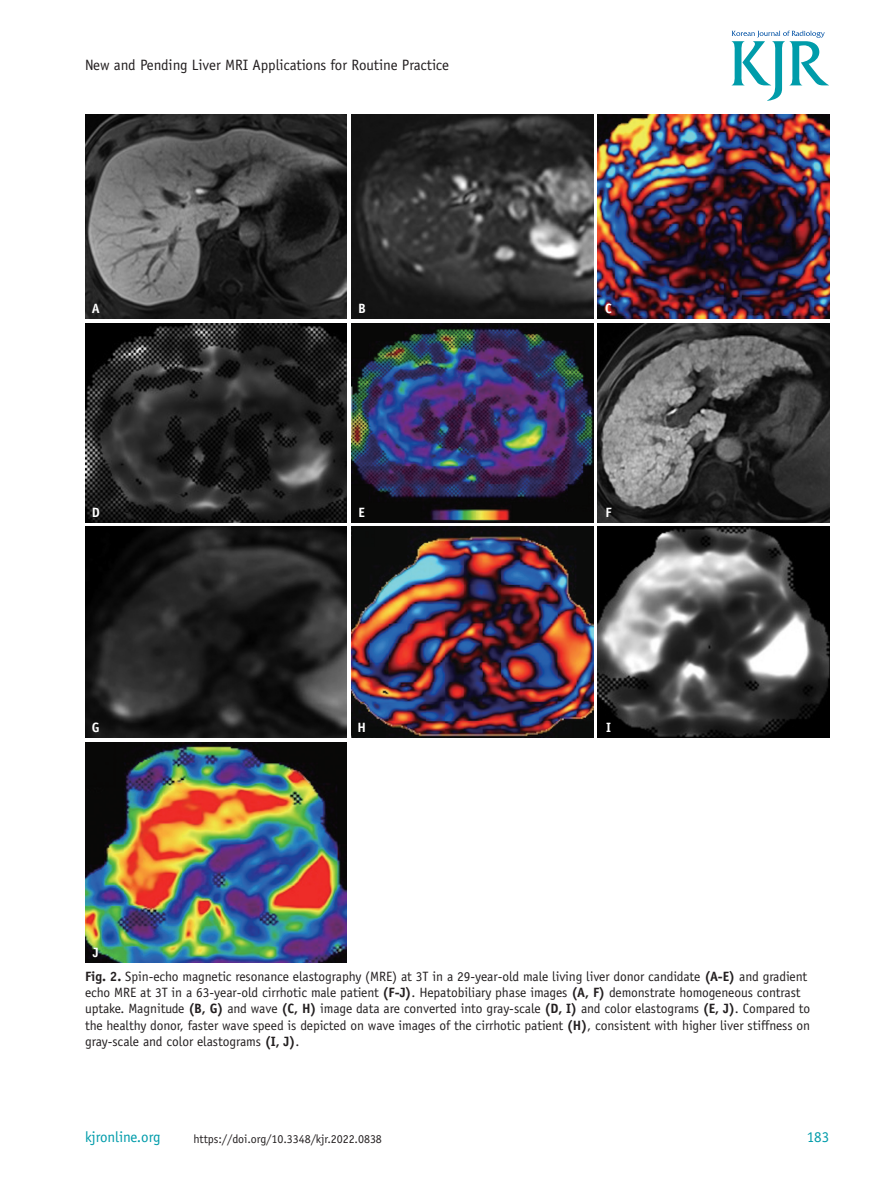
<style>
.page{position:relative;width:893px;height:1191px;background:#fff}
.page>*{position:absolute;margin:0;border:0;box-sizing:border-box;transform-origin:0 0}
.t1{font:15px "Officina Sans Std";letter-spacing:-.005em;color:#231f20}
.t2{font:15px "Officina Sans Std";letter-spacing:-.005em;color:#009caa}
.그림제목{font:13.5px/16.2px "Officina Sans Std";letter-spacing:-.005em;color:#231f20}
.t3{font:700 13.5px "Officina Sans Std";color:#fff}
.t4{font:12px "Officina Sans Std";letter-spacing:-.005em;color:#231f20}
.s1{font-weight:700}
</style>
<div class="page">
<svg style="left:732px;top:31px;width:97px;height:70px"></svg>
<img style="left:85px;top:115px;width:262px;height:204px">
<img style="left:351px;top:115px;width:242px;height:204px">
<img style="left:598px;top:115px;width:231px;height:204px">
<img style="left:85px;top:323px;width:262px;height:199px">
<img style="left:351px;top:323px;width:242px;height:199px">
<img style="left:598px;top:323px;width:231px;height:199px">
<img style="left:351px;top:527px;width:242px;height:210px">
<img style="left:85px;top:742px;width:262px;height:220px">
<img style="left:85px;top:527px;width:262px;height:210px">
<img style="left:598px;top:527px;width:231px;height:210px">
<p class="t1" style="left:85px;top:56px;width:366px">New and Pending Liver MRI Applications for Routine Practice</p>
<p class="t3" style="left:92px;top:300px;width:10px">A</p>
<p class="t3" style="left:358px;top:300px;width:9px">B</p>
<p class="t3" style="left:605px;top:300px;width:8px">C</p>
<p class="t3" style="left:92px;top:504px;width:10px">D</p>
<p class="t3" style="left:359px;top:504px;width:8px">E</p>
<p class="t3" style="left:605px;top:504px;width:8px">F</p>
<p class="t3" style="left:92px;top:719px;width:9px">G</p>
<p class="t3" style="left:358px;top:719px;width:10px">H</p>
<p class="t3" style="left:606px;top:719px;width:6px">I</p>
<p class="t3" style="left:93px;top:944px;width:7px">J</p>
<p class="그림제목" style="left:85px;top:968px;width:727px"><span class="s1">Fig. 2.</span> Spin-echo magnetic resonance elastography (MRE) at 3T in a 29-year-old male living liver donor candidate <span class="s1">(A-E)</span> and gradient echo MRE at 3T in a 63-year-old cirrhotic male patient <span class="s1">(F-J)</span>. Hepatobiliary phase images <span class="s1">(A, F)</span> demonstrate homogeneous contrast uptake. Magnitude <span class="s1">(B, G)</span> and wave <span class="s1">(C, H)</span> image data are converted into gray-scale <span class="s1">(D, I)</span> and color elastograms <span class="s1">(E, J)</span>. Compared to the healthy donor, faster wave speed is depicted on wave images of the cirrhotic patient <span class="s1">(H)</span>, consistent with higher liver stiffness on gray-scale and color elastograms <span class="s1">(I, J)</span>.</p>
<p class="t2" style="left:85px;top:1128px;width:77px">kjronline.org</p>
<p class="t4" style="left:194px;top:1132px;width:190px">https://doi.org/10.3348/kjr.2022.0838</p>
<p class="t2" style="left:807px;top:1128px;width:24px">183</p>
</div>
